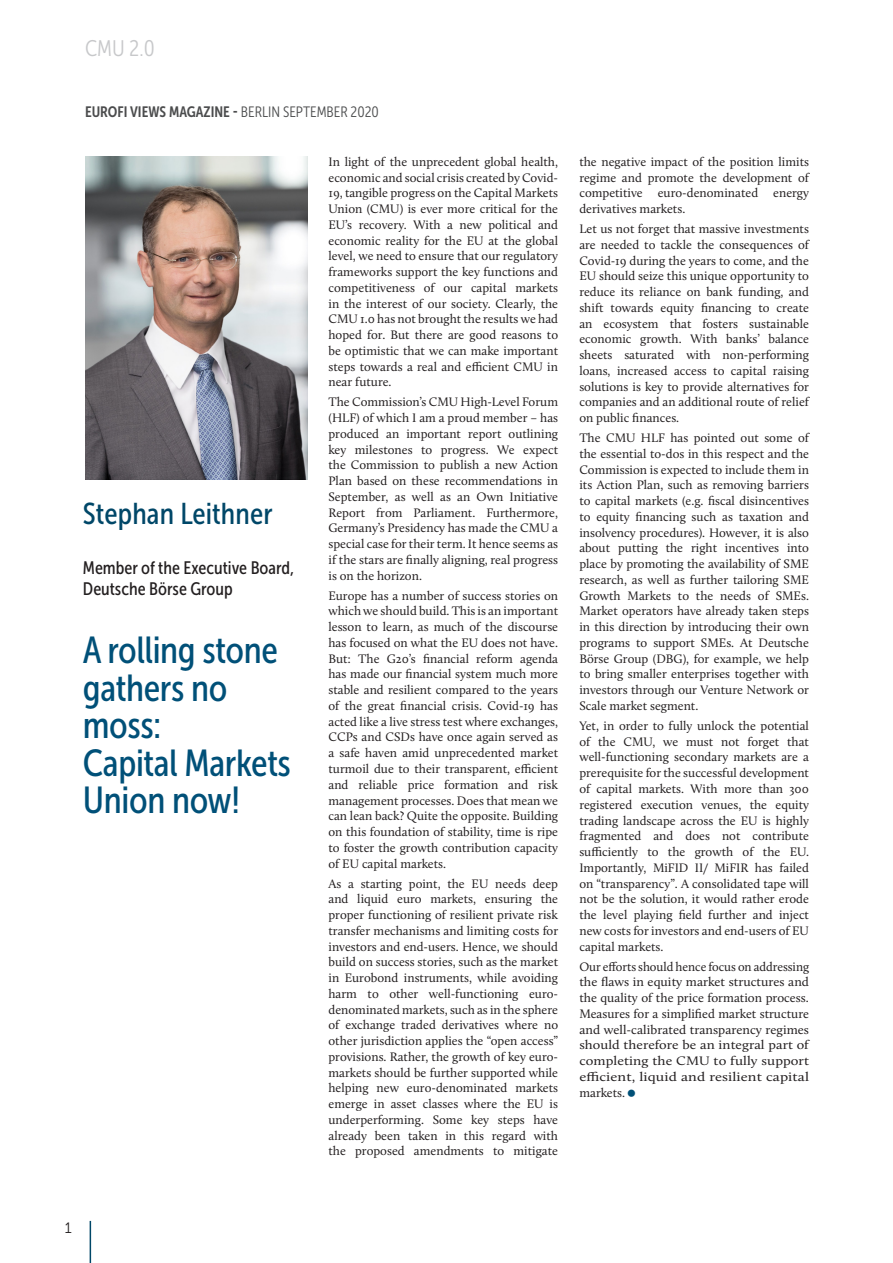
<style>
.page{position:relative;width:893px;height:1263px;background:#fff}
.page>*{position:absolute;margin:0;border:0;box-sizing:border-box;transform-origin:0 0}
.t1{font:37.5px/37.5px "Museo Sans Cond 500";letter-spacing:-.01em;color:#005078}
.BODY_TEXT{font:30px "Museo Sans Cond 500";letter-spacing:.005em;color:#004768}
.t2{font:22.5px "Museo Sans Cond 300";color:#c7c8ca}
.GRAND_Fonction{font:18px/21.6px "Museo Sans Cond 500";color:#231f20}
.t3{font:15px "Museo Sans Cond 700";color:#4b4c4d}
.BULLETS{font:15px "Museo Sans 300";color:#231f20}
.Texte_Justifié{font:12.75px/15.8px "Calluna";color:#231f20;text-align:justify}
.BODY_TEXT-2{font:12.75px/15.8px "Calluna";letter-spacing:.005em;color:#231f20;text-align:justify}
.s1{font-family:"Museo Sans Cond 300"}
</style>
<div class="page">
<img style="left:85px;top:156px;width:222px;height:323px">
<hr style="left:90px;top:1221px;width:1px;height:42px;background:#004768">
<p class="t2" style="left:85px;top:36px;width:71px">CMU 2.0</p>
<p class="t3" style="left:85px;top:103px;width:295px">EUROFI VIEWS MAGAZINE - <span class="s1">BERLIN SEPTEMBER 2020</span></p>
<p class="BODY_TEXT" style="left:83px;top:497px;width:191px">Stephan Leithner</p>
<p class="GRAND_Fonction" style="left:83px;top:557px;width:213px">Member of the Executive Board,<br>Deutsche Börse Group</p>
<p class="t1" style="left:83px;top:632px;width:210px">A rolling stone gathers no moss:<br>Capital Markets<br>Union now!</p>
<p class="Texte_Justifié" style="left:328px;top:154px;width:231px">In light of the unprecedent global health, economic and social crisis created by Covid-19, tangible progress on the Capital Markets Union (CMU) is ever more critical for the EU’s recovery. With a new political and economic reality for the EU at the global level, we need to ensure that our regulatory frameworks support the key functions and competitiveness of our capital markets in the interest of our society. Clearly, the CMU 1.0 has not brought the results we had hoped for. But there are good reasons to be optimistic that we can make important steps towards a real and efficient CMU in near future.</p>
<p class="Texte_Justifié" style="left:328px;top:394px;width:231px">The Commission’s CMU High-Level Forum (HLF) of which I am a proud member – has produced an important report outlining key milestones to progress. We expect the Commission to publish a new Action Plan based on these recommendations in September, as well as an Own Initiative Report from Parliament. Furthermore, Germany’s Presidency has made the CMU a special case for their term. It hence seems as if the stars are finally aligning, real progress is on the horizon.</p>
<p class="Texte_Justifié" style="left:328px;top:587px;width:231px">Europe has a number of success stories on which we should build. This is an important lesson to learn, as much of the discourse has focused on what the EU does not have.<br>But: The G20’s financial reform agenda has made our financial system much more stable and resilient compared to the years of the great financial crisis. Covid-19 has acted like a live stress test where exchanges, CCPs and CSDs have once again served as a safe haven amid unprecedented market turmoil due to their transparent, efficient and reliable price formation and risk management processes. Does that mean we can lean back? Quite the opposite. Building on this foundation of stability, time is ripe to foster the growth contribution capacity of EU capital markets.</p>
<p class="Texte_Justifié" style="left:328px;top:875px;width:231px">As a starting point, the EU needs deep and liquid euro markets, ensuring the proper functioning of resilient private risk transfer mechanisms and limiting costs for investors and end-users. Hence, we should build on success stories, such as the market in Eurobond instruments, while avoiding harm to other well-functioning euro&shy;denominated markets, such as in the sphere of exchange traded derivatives where no other jurisdiction applies the “open access” provisions. Rather, the growth of key euro&shy;markets should be further supported while helping new euro-denominated markets emerge in asset classes where the EU is underperforming. Some key steps have already been taken in this regard with the proposed amendments to mitigate</p>
<p class="Texte_Justifié" style="left:579px;top:154px;width:231px">the negative impact of the position limits regime and promote the development of competitive euro-denominated energy derivatives markets.</p>
<p class="Texte_Justifié" style="left:579px;top:221px;width:231px">Let us not forget that massive investments are needed to tackle the consequences of Covid-19 during the years to come, and the EU should seize this unique opportunity to reduce its reliance on bank funding, and shift towards equity financing to create an ecosystem that fosters sustainable economic growth. With banks’ balance sheets saturated with non-performing loans, increased access to capital raising solutions is key to provide alternatives for companies and an additional route of relief on public finances.</p>
<p class="Texte_Justifié" style="left:579px;top:430px;width:231px">The CMU HLF has pointed out some of the essential to-dos in this respect and the Commission is expected to include them in its Action Plan, such as removing barriers to capital markets (e.g. fiscal disincentives to equity financing such as taxation and insolvency procedures). However, it is also about putting the right incentives into place by promoting the availability of SME research, as well as further tailoring SME Growth Markets to the needs of SMEs.<br>Market operators have already taken steps in this direction by introducing their own programs to support SMEs. At Deutsche Börse Group (DBG), for example, we help to bring smaller enterprises together with investors through our Venture Network or Scale market segment.</p>
<p class="Texte_Justifié" style="left:579px;top:718px;width:231px">Yet, in order to fully unlock the potential of the CMU, we must not forget that well-functioning secondary markets are a prerequisite for the successful development of capital markets. With more than 300 registered execution venues, the equity trading landscape across the EU is highly fragmented and does not contribute sufficiently to the growth of the EU.<br>Importantly, MiFID II/ MiFIR has failed on “transparency”. A consolidated tape will not be the solution, it would rather erode the level playing field further and inject new costs for investors and end-users of EU capital markets.</p>
<p class="BODY_TEXT-2" style="left:579px;top:958px;width:231px">Our efforts should hence focus on addressing the flaws in equity market structures and the quality of the price formation process.<br>Measures for a simplified market structure and well-calibrated transparency regimes should therefore be an integral part of completing the CMU to fully support efficient, liquid and resilient capital markets.</p>
<p class="BULLETS" style="left:65px;top:1220px;width:8px">1</p>
</div>
